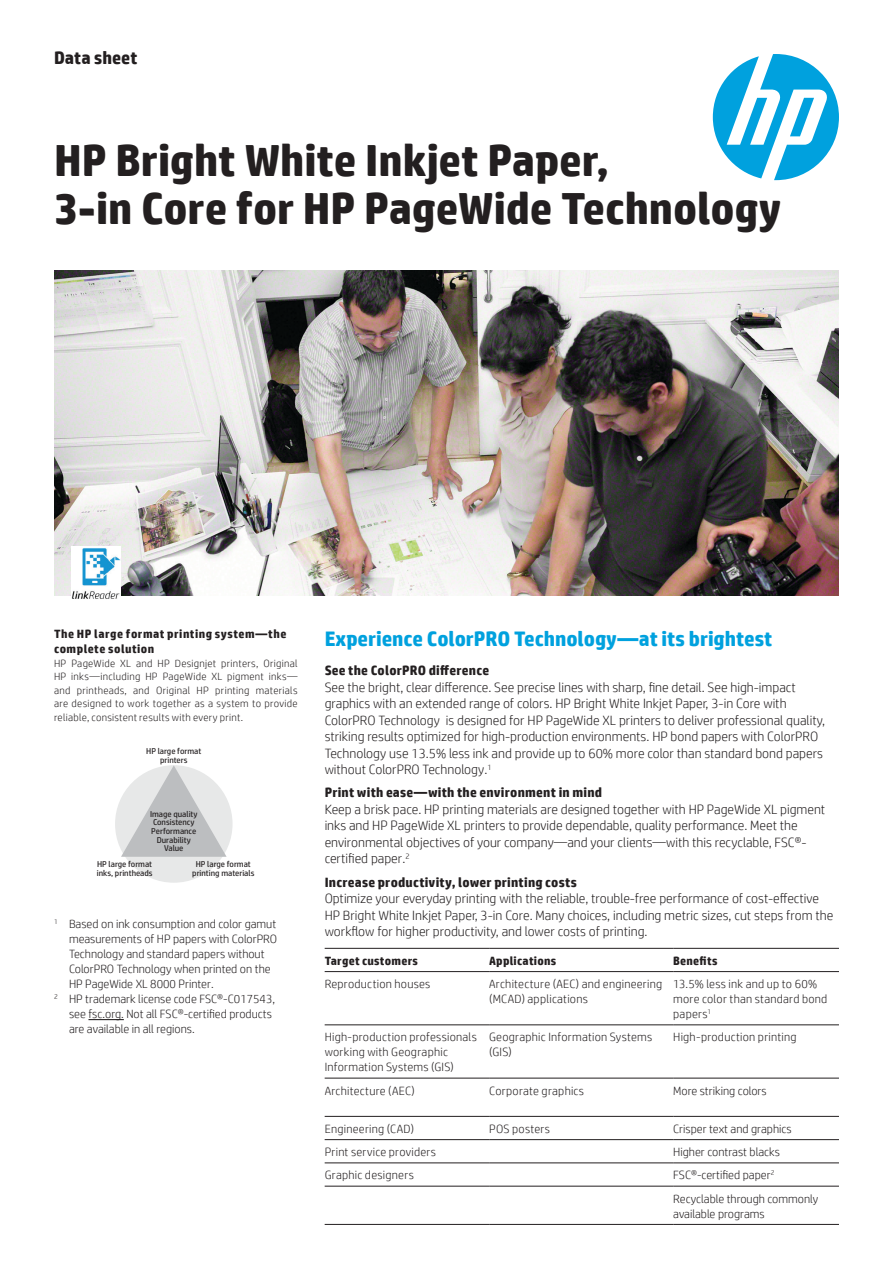
<style>
.page{position:relative;width:893px;height:1263px;background:#fff}
.page>*{position:absolute;margin:0;border:0;box-sizing:border-box;transform-origin:0 0}
.t1{font:700 45px/48px "HP Simplified";letter-spacing:-.005em;color:#231f20}
.t2{font:700 21px "HP Simplified";letter-spacing:-.005em;color:#00a1de}
.t3{font:700 18px "HP Simplified";color:#231f20}
.t4{font:300 13.5px/16.5px "HP Simplified";color:#231f20}
.t5{font:700 13.5px "HP Simplified";letter-spacing:.015em;color:#231f20}
.t6{font:300 12px/23.2px "HP Simplified";color:#231f20}
.t7{font:300 12px/15px "HP Simplified";letter-spacing:.02em;color:#231f20}
.t8{font:700 12px/15px "HP Simplified";letter-spacing:.04em;color:#231f20}
.t9{font:700 12px "HP Simplified";letter-spacing:.02em;color:#231f20}
.t10{font:300 10.5px/13.5px "HP Simplified";letter-spacing:.025em;color:#231f20;text-align:justify}
.t11{font:8.4px/8.6px "HP Simplified";color:#231f20;text-align:center}
</style>
<div class="page">
<img style="left:54px;top:271px;width:785px;height:325px">
<svg style="left:713px;top:54px;width:126px;height:126px"></svg>
<hr style="left:325px;top:948px;width:164px;height:1px;background:#231f20">
<hr style="left:489px;top:948px;width:184px;height:1px;background:#231f20">
<hr style="left:673px;top:948px;width:166px;height:1px;background:#231f20">
<hr style="left:325px;top:971px;width:164px;height:1px;background:#231f20">
<hr style="left:489px;top:971px;width:184px;height:1px;background:#231f20">
<hr style="left:673px;top:971px;width:166px;height:1px;background:#231f20">
<hr style="left:325px;top:1024px;width:164px;height:1px;background:#231f20">
<hr style="left:489px;top:1024px;width:184px;height:1px;background:#231f20">
<hr style="left:673px;top:1024px;width:166px;height:1px;background:#231f20">
<hr style="left:325px;top:1078px;width:164px;height:1px;background:#231f20">
<hr style="left:489px;top:1078px;width:184px;height:1px;background:#231f20">
<hr style="left:673px;top:1078px;width:166px;height:1px;background:#231f20">
<hr style="left:325px;top:1116px;width:164px;height:1px;background:#231f20">
<hr style="left:489px;top:1116px;width:184px;height:1px;background:#231f20">
<hr style="left:673px;top:1116px;width:166px;height:1px;background:#231f20">
<hr style="left:325px;top:1139px;width:164px;height:1px;background:#231f20">
<hr style="left:489px;top:1139px;width:184px;height:1px;background:#231f20">
<hr style="left:673px;top:1139px;width:166px;height:1px;background:#231f20">
<hr style="left:325px;top:1162px;width:164px;height:1px;background:#231f20">
<hr style="left:489px;top:1162px;width:184px;height:1px;background:#231f20">
<hr style="left:673px;top:1162px;width:166px;height:1px;background:#231f20">
<hr style="left:325px;top:1186px;width:164px;height:1px;background:#231f20">
<hr style="left:489px;top:1186px;width:184px;height:1px;background:#231f20">
<hr style="left:673px;top:1186px;width:166px;height:1px;background:#231f20">
<hr style="left:325px;top:1224px;width:164px;height:1px;background:#231f20">
<hr style="left:489px;top:1224px;width:184px;height:1px;background:#231f20">
<hr style="left:673px;top:1224px;width:166px;height:1px;background:#231f20">
<hr style="left:88px;top:1019px;width:36px;height:1px;background:#231f20">
<img style="left:71px;top:547px;width:50px;height:52px">
<div style="left:115px;top:765px;width:118px;height:118px;background:#e7e8e8;border-radius:50%"></div>
<svg style="left:121px;top:765px;width:106px;height:92px"></svg>
<h3 class="t3" style="left:54px;top:46px;width:85px">Data sheet</h3>
<h1 class="t1" style="left:54px;top:137px;width:729px">HP Bright White Inkjet Paper,<br>3-in Core for HP PageWide Technology</h1>
<p class="t8" style="left:54px;top:627px;width:234px">The HP large format printing system—the complete solution</p>
<p class="t10" style="left:54px;top:656px;width:245px">HP PageWide XL and HP Designjet printers, Original HP inks—including HP PageWide XL pigment inks— and printheads, and Original HP printing materials are designed to work together as a system to provide reliable, consistent results with every print.</p>
<p class="t11" style="left:146px;top:747px;width:57px">HP large format printers</p>
<p class="t11" style="left:150px;top:810px;width:49px">Image quality<br>Consistency<br>Performance<br>Durability<br>Value</p>
<p class="t11" style="left:97px;top:860px;width:57px;text-align:left">HP large format inks, printheads</p>
<p class="t11" style="left:192px;top:860px;width:64px">HP large format printing materials</p>
<p class="t6" style="left:54px;top:912px;width:224px"><sup>1</sup> Based on ink consumption and color gamut</p>
<p class="t6" style="left:69px;top:927px;width:210px">measurements of HP papers with ColorPRO</p>
<p class="t6" style="left:69px;top:942px;width:197px">Technology and standard papers without</p>
<p class="t6" style="left:69px;top:957px;width:203px">ColorPRO Technology when printed on the</p>
<p class="t6" style="left:69px;top:972px;width:146px">HP PageWide XL 8000 Printer.</p>
<p class="t6" style="left:54px;top:987px;width:223px"><sup>2</sup> HP trademark license code FSC®-C017543,</p>
<p class="t6" style="left:69px;top:1002px;width:204px">see fsc.org. Not all FSC®-certified products</p>
<p class="t6" style="left:69px;top:1017px;width:127px">are available in all regions.</p>
<h2 class="t2" style="left:325px;top:624px;width:449px">Experience ColorPRO Technology—at its brightest</h2>
<p class="t5" style="left:325px;top:661px;width:166px">See the ColorPRO difference</p>
<p class="t4" style="left:325px;top:678px;width:502px">See the bright, clear difference. See precise lines with sharp, fine detail. See high-impact graphics with an extended range of colors. HP Bright White Inkjet Paper, 3-in Core with ColorPRO Technology is designed for HP PageWide XL printers to deliver professional quality, striking results optimized for high-production environments. HP bond papers with ColorPRO Technology use 13.5% less ink and provide up to 60% more color than standard bond papers without ColorPRO Technology.<sup>1</sup></p>
<p class="t5" style="left:325px;top:784px;width:279px">Print with ease—with the environment in mind</p>
<p class="t4" style="left:325px;top:800px;width:502px">Keep a brisk pace. HP printing materials are designed together with HP PageWide XL pigment inks and HP PageWide XL printers to provide dependable, quality performance. Meet the environmental objectives of your company—and your clients—with this recyclable, FSC®- certified paper.<sup>2</sup></p>
<p class="t5" style="left:325px;top:873px;width:254px">Increase productivity, lower printing costs</p>
<p class="t4" style="left:325px;top:890px;width:510px">Optimize your everyday printing with the reliable, trouble-free performance of cost-effective<br>HP Bright White Inkjet Paper, 3-in Core. Many choices, including metric sizes, cut steps from the workflow for higher productivity, and lower costs of printing.</p>
<p class="t9" style="left:325px;top:953px;width:95px">Target customers</p>
<p class="t9" style="left:489px;top:953px;width:69px">Applications</p>
<p class="t8" style="left:673px;top:953px;width:46px">Benefits</p>
<p class="t7" style="left:325px;top:976px;width:107px">Reproduction houses</p>
<p class="t7" style="left:489px;top:976px;width:175px">Architecture (AEC) and engineering (MCAD) applications</p>
<p class="t7" style="left:673px;top:976px;width:156px">13.5% less ink and up to 60% more color than standard bond papers<sup>1</sup></p>
<p class="t7" style="left:325px;top:1029px;width:154px">High-production professionals working with Geographic<br>Information Systems (GIS)</p>
<p class="t7" style="left:489px;top:1029px;width:165px">Geographic Information Systems (GIS)</p>
<p class="t7" style="left:673px;top:1029px;width:125px">High-production printing</p>
<p class="t7" style="left:325px;top:1082px;width:92px">Architecture (AEC)</p>
<p class="t7" style="left:489px;top:1082px;width:97px">Corporate graphics</p>
<p class="t6" style="left:673px;top:1078px;width:95px">More striking colors</p>
<p class="t7" style="left:325px;top:1121px;width:91px">Engineering (CAD)</p>
<p class="t7" style="left:489px;top:1121px;width:62px">POS posters</p>
<p class="t6" style="left:673px;top:1117px;width:120px">Crisper text and graphics</p>
<p class="t7" style="left:325px;top:1144px;width:113px">Print service providers</p>
<p class="t6" style="left:673px;top:1140px;width:108px">Higher contrast blacks</p>
<p class="t7" style="left:325px;top:1167px;width:91px">Graphic designers</p>
<p class="t6" style="left:673px;top:1163px;width:147px">FSC®-certified paper<sup>2<br></sup>Recyclable through commonly</p>
<p class="t6" style="left:673px;top:1201px;width:93px">available programs</p>
</div>
